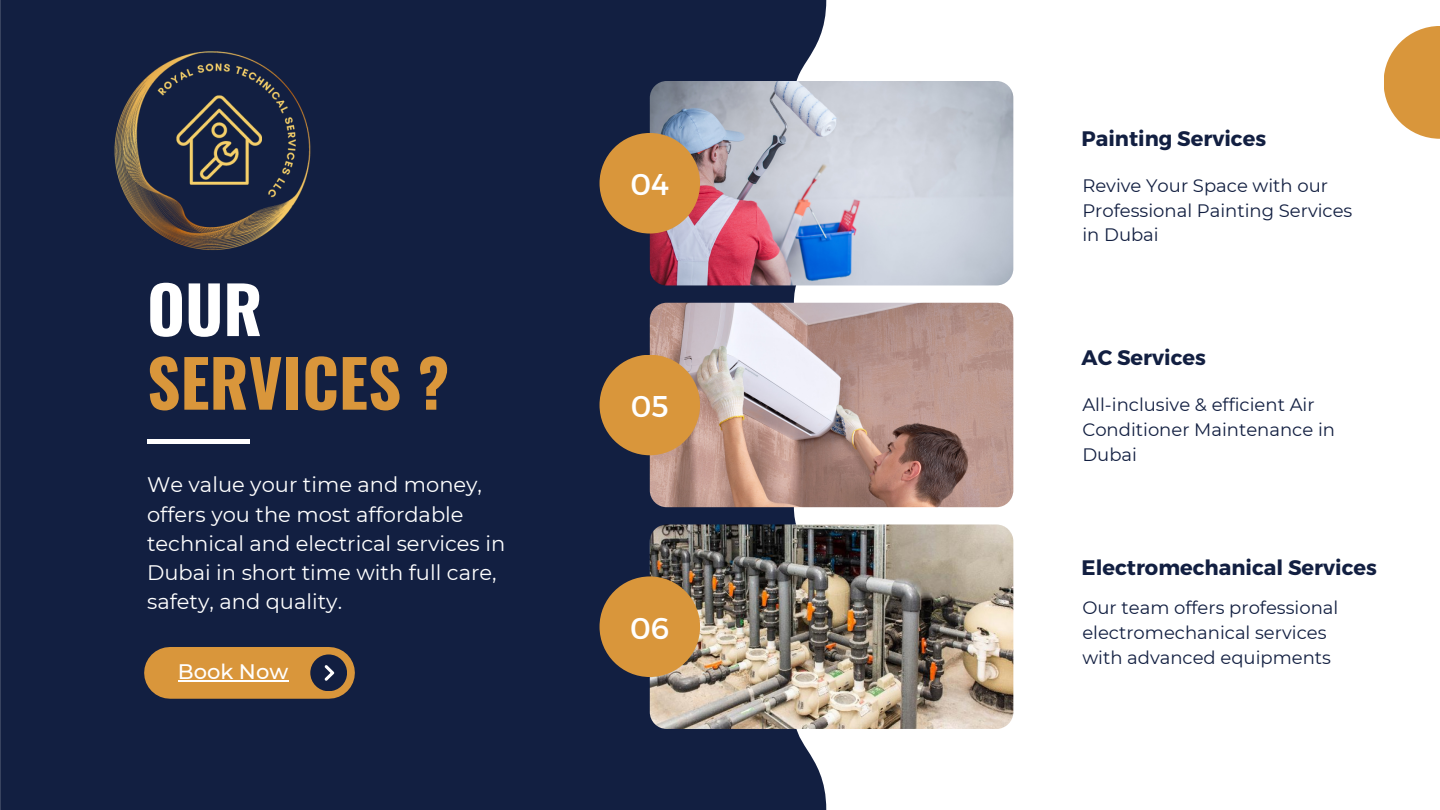
<style>
.page{position:relative;width:1440px;height:810px;background:#fff}
.page>*{position:absolute;margin:0;border:0;box-sizing:border-box;transform-origin:0 0}
.t1{font:700 65px "Oswald";color:#d9963b}
.t2{font:700 65px "Oswald";color:#fff}
.t3{font:30px "Montserrat";color:#fff}
.t4{font:21px/29.2px "Montserrat";color:#fff}
.t5{font:700 21px "Montserrat";color:#121f41}
.t6{font:500 21px "Montserrat";color:#fff}
.t7{font:18px/24.8px "Montserrat";color:#121f41}
</style>
<div class="page">
<div style="left:0;top:0;width:826px;height:810px;background:#121f41"></div>
<img style="left:650px;top:81px;width:363px;height:205px;border-radius:17px">
<img style="left:650px;top:303px;width:363px;height:204px;border-radius:17px">
<img style="left:650px;top:524px;width:363px;height:205px;border-radius:17px">
<div style="left:600px;top:133px;width:100px;height:101px;background:#d9963b;border-radius:50%"></div>
<div style="left:600px;top:355px;width:100px;height:100px;background:#d9963b;border-radius:50%"></div>
<div style="left:600px;top:576px;width:100px;height:101px;background:#d9963b;border-radius:50%"></div>
<div style="left:147px;top:439px;width:102px;height:5px;background:#fff"></div>
<svg style="left:1384px;top:26px;width:56px;height:113px;fill:#d9963b"></svg>
<div style="left:170px;top:647px;width:159px;height:52px;background:#d9963b"></div>
<div style="left:310px;top:654px;width:37px;height:37px;background:#121f41;border-radius:50%"></div>
<svg style="left:325px;top:665px;width:9px;height:16px"></svg>
<img style="left:101px;top:38px;width:224px;height:225px">
<hr style="left:178px;top:680px;width:110px;height:2px;background:#fff">
<h1 class="t2" style="left:147px;top:259px;width:117px">OUR</h1>
<h1 class="t1" style="left:147px;top:332px;width:304px">SERVICES ?</h1>
<p class="t4" style="left:147px;top:470px;width:360px">We value your time and money, offers you the most affordable technical and electrical services in<br>Dubai in short time with full care, safety, and quality.</p>
<p class="t6" style="left:178px;top:658px;width:112px">Book Now</p>
<h2 class="t3" style="left:630px;top:165px;width:40px">04</h2>
<h2 class="t3" style="left:631px;top:387px;width:40px">05</h2>
<h2 class="t3" style="left:630px;top:609px;width:41px">06</h2>
<p class="t5" style="left:1082px;top:125px;width:186px">Painting Services</p>
<p class="t7" style="left:1082px;top:173px;width:272px">Revive Your Space with our<br>Professional Painting Services in Dubai</p>
<p class="t5" style="left:1082px;top:344px;width:126px">AC Services</p>
<p class="t7" style="left:1082px;top:392px;width:254px">All-inclusive &amp; efficient Air<br>Conditioner Maintenance in<br>Dubai</p>
<p class="t5" style="left:1082px;top:554px;width:297px">Electromechanical Services</p>
<p class="t7" style="left:1082px;top:595px;width:257px">Our team offers professional electromechanical services with advanced equipments</p>
</div>
